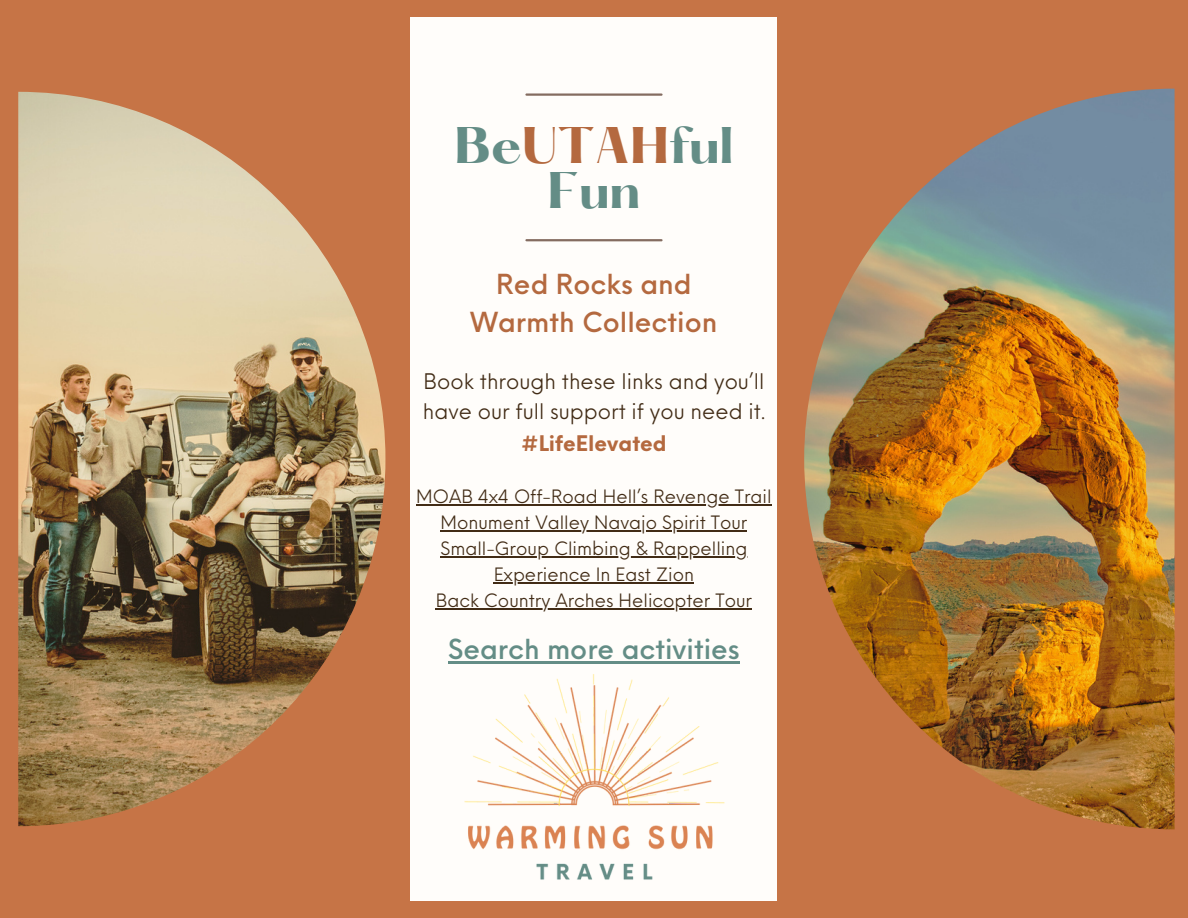
<style>
.page{position:relative;width:1188px;height:918px;background:#c67446}
.page>*{position:absolute;margin:0;border:0;box-sizing:border-box;transform-origin:0 0}
.t1{font:700 45px "Hatton";color:#648d86}
.t2{font:500 27px/38.2px "Neue Einstellung";color:#b4693f;text-align:center}
.t3{font:500 27px "Neue Einstellung";color:#648d86}
.t4{font:21px/30.9px "Neue Einstellung";color:#422c16;text-align:center}
.t5{font:18px/25.8px "Neue Einstellung";color:#422c16;text-align:center}
.s1{color:#b4693f}
.s2{font-weight:700;color:#b4693f}
</style>
<div class="page">
<img style="left:18px;top:92px;width:367px;height:734px">
<img style="left:804px;top:89px;width:371px;height:740px">
<div style="left:411px;top:17px;width:366px;height:884px;background:#fffdfa"></div>
<hr style="left:526px;top:93px;width:136px;height:3px;background:#846c60">
<hr style="left:526px;top:239px;width:136px;height:2px;background:#846c60">
<img style="left:464px;top:674px;width:261px;height:206px">
<hr style="left:416px;top:505px;width:356px;height:1px;background:#422c16">
<hr style="left:441px;top:530px;width:306px;height:2px;background:#422c16">
<hr style="left:440px;top:556px;width:308px;height:1px;background:#422c16">
<hr style="left:494px;top:582px;width:200px;height:1px;background:#422c16">
<hr style="left:436px;top:608px;width:316px;height:1px;background:#422c16">
<hr style="left:448px;top:661px;width:292px;height:3px;background:#648d86">
<p class="t1" style="left:454px;top:125px;width:281px">Be<span class="s1">UTAH</span>ful</p>
<p class="t1" style="left:547px;top:170px;width:95px">Fun</p>
<p class="t2" style="left:471px;top:263px;width:248px">Red Rocks and<br>Warmth Collection</p>
<p class="t4" style="left:423px;top:364px;width:344px">Book through these links and you’ll have our full support if you need it. <span class="s2">#LifeElevated</span></p>
<p class="t5" style="left:416px;top:482px;width:357px">MOAB 4x4 Off-Road Hell’s Revenge Trail</p>
<p class="t5" style="left:441px;top:508px;width:308px">Monument Valley Navajo Spirit Tour</p>
<p class="t5" style="left:440px;top:534px;width:309px">Small-Group Climbing &amp; Rappelling<br>Experience In East Zion</p>
<p class="t5" style="left:436px;top:586px;width:318px">Back Country Arches Helicopter Tour</p>
<p class="t3" style="left:448px;top:625px;width:293px">Search more activities</p>
</div>
